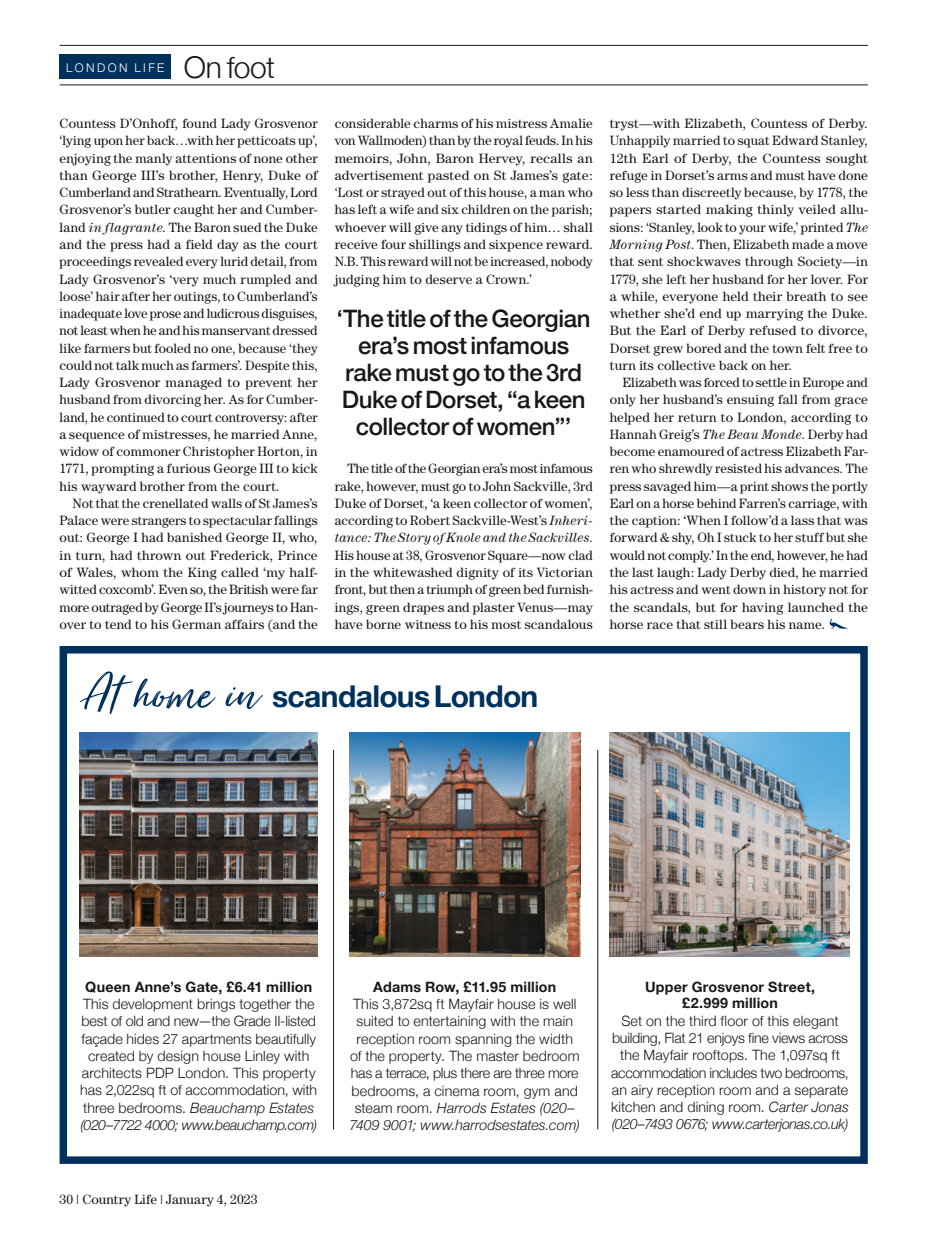
<style>
.page{position:relative;width:936px;height:1234px;background:#fff}
.page>*{position:absolute;margin:0;border:0;box-sizing:border-box;transform-origin:0 0}
.t1{font:700 30px "Helvetica Neue";letter-spacing:-.025em;color:#00315d}
.t2{font:300 30px "Helvetica Neue";letter-spacing:-.015em;color:#1a1719}
.t3{font:500 24px/27px "Helvetica Neue";letter-spacing:-.015em;color:#1a1719;text-align:center}
.t4{font:300 14.25px/17.2px "Helvetica Neue";letter-spacing:.005em;color:#1a1719;text-align:center}
.t5{font:700 14.25px/16.5px "Helvetica Neue";letter-spacing:.015em;color:#1a1719;text-align:center}
.t6{font:13.5px/17.2px "Century";letter-spacing:.01em;color:#1a1719;text-align:justify}
.t7{font:300 12px "Helvetica Neue";letter-spacing:.205em;color:#fff}
.s1{font-style:italic}
.s2{font-family:"Just Lovely Slanted Wide";font-weight:400;font-size:56.4px}
</style>
<div class="page">
<hr style="left:60px;top:85px;width:807px;height:1px;background:#1a1719">
<hr style="left:60px;top:45px;width:807px;height:1px;background:#1a1719">
<div style="left:60px;top:54px;width:111px;height:25px;background:#00315d"></div>
<svg style="left:829px;top:618px;width:18px;height:10px"></svg>
<div style="left:60px;top:646px;width:807px;height:517px;border:8px solid #00315d"></div>
<hr style="left:333px;top:749px;width:1px;height:380px;background:#1a1719">
<hr style="left:597px;top:749px;width:1px;height:380px;background:#1a1719">
<img style="left:609px;top:732px;width:240px;height:224px">
<img style="left:80px;top:732px;width:237px;height:224px">
<img style="left:349px;top:732px;width:231px;height:224px">
<p class="t7" style="left:66px;top:58px;width:100px">LONDON LIFE</p>
<h1 class="t2" style="left:184px;top:43px;width:93px">On foot</h1>
<p class="t6" style="left:60px;top:115px;width:259px">Countess D’Onhoff, found Lady Grosvenor ‘lying upon her back…with her petticoats up’, enjoying the manly attentions of none other than George III’s brother, Henry, Duke of Cumberland and Strathearn. Eventually, Lord Grosvenor’s butler caught her and Cumber&shy;land <span class="s1">in flagrante</span>. The Baron sued the Duke and the press had a field day as the court proceedings revealed every lurid detail, from Lady Grosvenor’s ‘very much rumpled and loose’ hair after her outings, to Cumberland’s inadequate love prose and ludicrous disguises, not least when he and his manservant dressed like farmers but fooled no one, because ‘they could not talk much as farmers’. Despite this, Lady Grosvenor managed to prevent her husband from divorcing her. As for Cumber&shy;land, he continued to court controversy: after a sequence of mistresses, he married Anne, widow of commoner Christopher Horton, in 1771, prompting a furious George III to kick his wayward brother from the court.</p>
<p class="t6" style="left:60px;top:494px;width:259px;text-indent:13px">Not that the crenellated walls of St James’s Palace were strangers to spectacular fallings out: George I had banished George II, who, in turn, had thrown out Frederick, Prince of Wales, whom the King called ‘my half&shy;witted coxcomb’. Even so, the British were far more outraged by George II’s journeys to Han&shy;over to tend to his German affairs (and the</p>
<p class="t6" style="left:334px;top:115px;width:260px">considerable charms of his mistress Amalie von Wallmoden) than by the royal feuds. In his memoirs, John, Baron Hervey, recalls an advertisement pasted on St James’s gate: ‘Lost or strayed out of this house, a man who has left a wife and six children on the parish; whoever will give any tidings of him… shall receive four shillings and sixpence reward.<br>N.B. This reward will not be increased, nobody judging him to deserve a Crown.’</p>
<h2 class="t3" style="left:336px;top:303px;width:255px">‘The title of the Georgian era’s most infamous rake must go to the 3rd<br>Duke of Dorset, “a keen collector of women”’</h2>
<p class="t6" style="left:334px;top:460px;width:260px;text-indent:13px">The title of the Georgian era’s most infamous rake, however, must go to John Sackville, 3rd Duke of Dorset, ‘a keen collector of women’, according to Robert Sackville-West’s <span class="s1">Inheri&shy;tance: The Story of Knole and the Sackvilles</span>.<br>His house at 38, Grosvenor Square—now clad in the whitewashed dignity of its Victorian front, but then a triumph of green bed furnish&shy;ings, green drapes and plaster Venus—may have borne witness to his most scandalous</p>
<h1 class="t1" style="left:82px;top:672px;width:458px"><span class="s2">At home in</span> scandalous London</h1>
<p class="t6" style="left:609px;top:115px;width:259px">tryst—with Elizabeth, Countess of Derby.<br>Unhappily married to squat Edward Stanley, 12th Earl of Derby, the Countess sought refuge in Dorset’s arms and must have done so less than discreetly because, by 1778, the papers started making thinly veiled allu&shy;sions: ‘Stanley, look to your wife,’ printed <span class="s1">The Morning Post</span>. Then, Elizabeth made a move that sent shockwaves through Society—in 1779, she left her husband for her lover. For a while, everyone held their breath to see whether she’d end up marrying the Duke.<br>But the Earl of Derby refused to divorce, Dorset grew bored and the town felt free to turn its collective back on her.</p>
<p class="t6" style="left:609px;top:373px;width:259px;text-indent:13px">Elizabeth was forced to settle in Europe and only her husband’s ensuing fall from grace helped her return to London, according to Hannah Greig’s <span class="s1">The Beau Monde</span>. Derby had become enamoured of actress Elizabeth Far&shy;ren who shrewdly resisted his advances. The press savaged him—a print shows the portly Earl on a horse behind Farren’s carriage, with the caption: ‘When I follow’d a lass that was forward &amp; shy, Oh I stuck to her stuff but she would not comply.’ In the end, however, he had the last laugh: Lady Derby died, he married his actress and went down in history not for the scandals, but for having launched the horse race that still bears his name.</p>
<p class="t5" style="left:85px;top:978px;width:228px">Queen Anne’s Gate, £6.41 million</p>
<p class="t4" style="left:80px;top:994px;width:238px">This development brings together the best of old and new—the Grade II-listed façade hides 27 apartments beautifully created by design house Linley with architects PDP London. This property has 2,022sq ft of accommodation, with three bedrooms. <span class="s1">Beauchamp Estates (020–7722 4000; www.beauchamp.com)</span></p>
<p class="t6" style="left:60px;top:1190px;width:199px">30 | Country Life | January 4, 2023</p>
<p class="t5" style="left:373px;top:978px;width:184px">Adams Row, £11.95 million</p>
<p class="t4" style="left:349px;top:994px;width:232px">This 3,872sq ft Mayfair house is well suited to entertaining with the main reception room spanning the width of the property. The master bedroom has a terrace, plus there are three more bedrooms, a cinema room, gym and steam room. <span class="s1">Harrods Estates (020– 7409 9001; www.harrodsestates.com)</span></p>
<p class="t5" style="left:645px;top:978px;width:171px">Upper Grosvenor Street, £2.999 million</p>
<p class="t4" style="left:611px;top:1010px;width:239px">Set on the third floor of this elegant building, Flat 21 enjoys fine views across the Mayfair rooftops. The 1,097sq ft accommodation includes two bedrooms, an airy reception room and a separate kitchen and dining room. <span class="s1">Carter Jonas (020–7493 0676; www.carterjonas.co.uk)</span></p>
</div>
